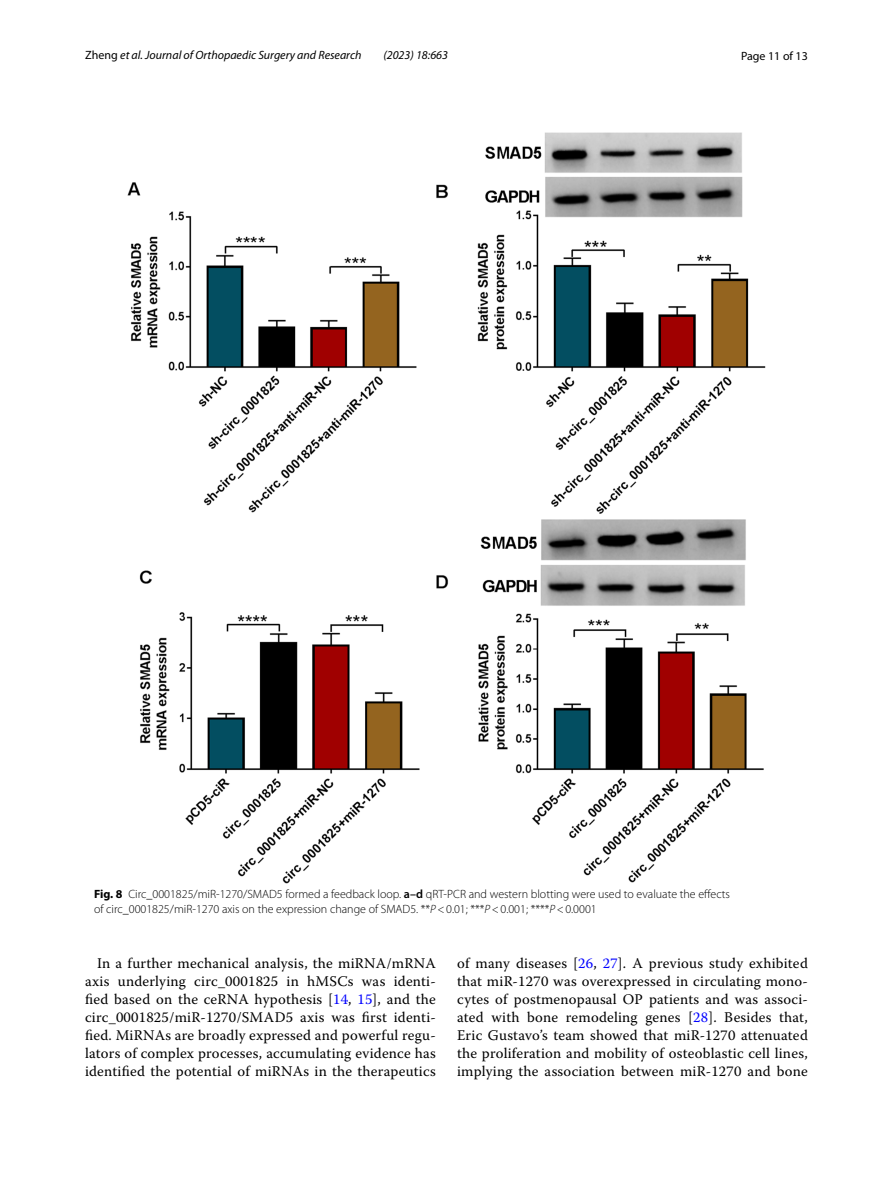
<style>
.page{position:relative;width:893px;height:1187px;background:#fff}
.page>*{position:absolute;margin:0;border:0;box-sizing:border-box;transform-origin:0 0}
.t1{font:14.7px/18px "Warnock Pro";letter-spacing:.015em;color:#000;text-align:justify}
.t2{font:300 12px/15px "Myriad Pro";color:#000}
.t3{font:italic 12px "Myriad Pro";color:#000}
.t4{font:12px "Myriad Pro";color:#000}
.s1{font-style:normal}
.s2{font-weight:700}
.s3{font-weight:600}
.s4{font-style:italic}
.s5{color:#00f}
</style>
<div class="page">
<img style="left:128px;top:133px;width:637px;height:750px">
<p class="t3" style="left:85px;top:48px;width:278px"><span class="s1">Zheng</span> et al. Journal of Orthopaedic Surgery and Research</p>
<p class="t3" style="left:383px;top:48px;width:66px">(2023) 18:663</p>
<p class="t4" style="left:741px;top:48px;width:68px">Page 11 of 13</p>
<p class="t2" style="left:94px;top:886px;width:637px"><span class="s2">Fig. 8</span> Circ_0001825/miR-1270/SMAD5 formed a feedback loop. <span class="s3">a–d</span> qRT-PCR and western blotting were used to evaluate the effects of circ_0001825/miR-1270 axis on the expression change of SMAD5. **<span class="s4">P</span>&lt;0.01; ***<span class="s4">P</span>&lt;0.001; ****<span class="s4">P</span>&lt;0.0001</p>
<p class="t1" style="left:85px;top:953px;width:352px;text-indent:12px">In a further mechanical analysis, the miRNA/mRNA axis underlying circ_0001825 in hMSCs was identi&shy;fied based on the ceRNA hypothesis [<span class="s5">14</span>, <span class="s5">15</span>], and the circ_0001825/miR-1270/SMAD5 axis was first identi&shy;fied. MiRNAs are broadly expressed and powerful regu&shy;lators of complex processes, accumulating evidence has identified the potential of miRNAs in the therapeutics</p>
<p class="t1" style="left:457px;top:953px;width:352px">of many diseases [<span class="s5">26</span>, <span class="s5">27</span>]. A previous study exhibited that miR-1270 was overexpressed in circulating mono&shy;cytes of postmenopausal OP patients and was associ&shy;ated with bone remodeling genes [<span class="s5">28</span>]. Besides that, Eric Gustavo’s team showed that miR-1270 attenuated the proliferation and mobility of osteoblastic cell lines, implying the association between miR-1270 and bone</p>
</div>
